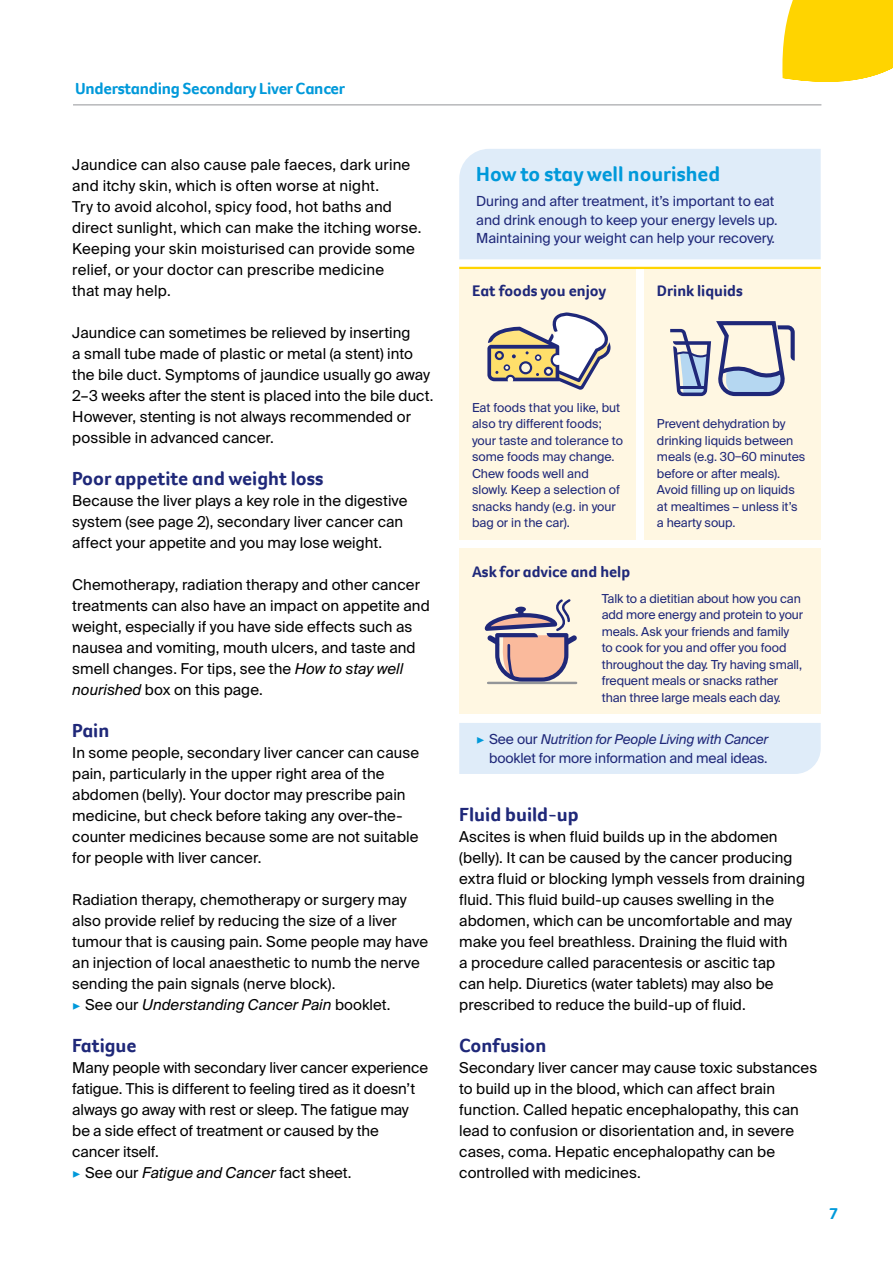
<style>
.page{position:relative;width:893px;height:1263px;background:#fff}
.page>*{position:absolute;margin:0;border:0;box-sizing:border-box;transform-origin:0 0}
.t1{font:700 21px "Foco CC";color:#0099da}
.t2{font:700 19.5px "Foco CC";color:#1f2879}
.t3{font:700 16.5px "Foco CC";letter-spacing:-.015em;color:#0099da}
.t4{font:700 16.5px "Foco";color:#0099da}
.t5{font:700 15.75px "Foco CC";color:#1f2879}
.t6{font:15px/21px "Suisse Intl";letter-spacing:.005em;color:#000}
.t7{font:13.8px/18.8px "Suisse Intl";color:#1f2879}
.t8{font:italic 13.5px "Suisse Intl";letter-spacing:-.01em;color:#1e2778}
.t9{font:12.3px/16.5px "Suisse Intl";letter-spacing:-.005em;color:#1f2879}
.s1{font-style:italic}
.s2{font-family:"Minion Pro";font-size:14.25px;color:#0099da}
.s3{font-family:"Foco CC";font-weight:700}
.s4{font-family:"Minion Pro";font-style:normal;font-size:14.25px;color:#0099da}
.s5{font-style:normal;font-size:13.8px;color:#1f2879}
</style>
<div class="page">
<svg style="left:782px;top:0;width:111px;height:82px"></svg>
<hr style="left:73px;top:104px;width:748px;height:1px;background:#939598">
<div style="left:459px;top:549px;width:362px;height:165px;background:#fff7e2"></div>
<svg style="left:484px;top:599px;width:93px;height:83px"></svg>
<div style="left:459px;top:149px;width:362px;height:110px;background:#dfecf9"></div>
<div style="left:459px;top:268px;width:177px;height:272px;background:#fff7e2"></div>
<div style="left:644px;top:268px;width:177px;height:272px;background:#fff7e2"></div>
<hr style="left:459px;top:267px;width:362px;height:2px;background:#ffd400">
<div style="left:459px;top:723px;width:362px;height:51px;background:#dfecf9"></div>
<hr style="left:488px;top:682px;width:88px;height:2px;background:#939598">
<svg style="left:487px;top:312px;width:124px;height:78px"></svg>
<svg style="left:670px;top:321px;width:125px;height:76px"></svg>
<p class="t3" style="left:75px;top:78px;width:271px">Understanding Secondary Liver Cancer</p>
<p class="t6" style="left:72px;top:154px;width:351px">Jaundice can also cause pale faeces, dark urine and itchy skin, which is often worse at night.<br>Try to avoid alcohol, spicy food, hot baths and direct sunlight, which can make the itching worse.<br>Keeping your skin moisturised can provide some relief, or your doctor can prescribe medicine<br>that may help.</p>
<p class="t6" style="left:72px;top:322px;width:363px">Jaundice can sometimes be relieved by inserting<br>a small tube made of plastic or metal (a stent) into the bile duct. Symptoms of jaundice usually go away 2–3 weeks after the stent is placed into the bile duct.<br>However, stenting is not always recommended or possible in advanced cancer.</p>
<h2 class="t2" style="left:72px;top:465px;width:253px">Poor appetite and weight loss</h2>
<p class="t6" style="left:72px;top:490px;width:337px">Because the liver plays a key role in the digestive system (see page 2), secondary liver cancer can affect your appetite and you may lose weight.</p>
<p class="t6" style="left:72px;top:574px;width:359px">Chemotherapy, radiation therapy and other cancer treatments can also have an impact on appetite and weight, especially if you have side effects such as nausea and vomiting, mouth ulcers, and taste and smell changes. For tips, see the <span class="s1">How to stay well nourished</span> box on this page.</p>
<h2 class="t2" style="left:72px;top:717px;width:39px">Pain</h2>
<p class="t6" style="left:72px;top:742px;width:348px">In some people, secondary liver cancer can cause pain, particularly in the upper right area of the abdomen (belly). Your doctor may prescribe pain medicine, but check before taking any over-the&shy;counter medicines because some are not suitable for people with liver cancer.</p>
<p class="t6" style="left:72px;top:889px;width:357px">Radiation therapy, chemotherapy or surgery may also provide relief by reducing the size of a liver tumour that is causing pain. Some people may have an injection of local anaesthetic to numb the nerve sending the pain signals (nerve block).<br><span class="s2">▶</span> See our <span class="s1">Understanding Cancer Pain</span> booklet.</p>
<h2 class="t2" style="left:72px;top:1032px;width:66px">Fatigue</h2>
<p class="t6" style="left:72px;top:1057px;width:357px">Many people with secondary liver cancer experience fatigue. This is different to feeling tired as it doesn’t always go away with rest or sleep. The fatigue may be a side effect of treatment or caused by the cancer itself.<br><span class="s2">▶</span> See our <span class="s1">Fatigue and Cancer</span> fact sheet.</p>
<h1 class="t1" style="left:476px;top:160px;width:245px">How to stay well nourished</h1>
<p class="t7" style="left:476px;top:192px;width:303px">During and after treatment, it’s important to eat and drink enough to keep your energy levels up.<br>Maintaining your weight can help your recovery.</p>
<p class="t5" style="left:472px;top:280px;width:136px">Eat foods you enjoy</p>
<p class="t5" style="left:657px;top:280px;width:87px">Drink liquids</p>
<p class="t9" style="left:472px;top:399px;width:153px">Eat foods that you like, but also try different foods; your taste and tolerance to some foods may change.<br>Chew foods well and slowly. Keep a selection of snacks handy (e.g. in your bag or in the car).</p>
<p class="t5" style="left:472px;top:561px;width:160px">Ask for advice and help</p>
<p class="t9" style="left:657px;top:416px;width:150px">Prevent dehydration by drinking liquids between meals (e.g. 30<span class="s3">–</span>60 minutes before or after meals).<br>Avoid filling up on liquids at mealtimes <span class="s3">–</span> unless it’s a hearty soup.</p>
<p class="t9" style="left:602px;top:590px;width:203px">Talk to a dietitian about how you can add more energy and protein to your meals. Ask your friends and family to cook for you and offer you food throughout the day. Try having small, frequent meals or snacks rather than three large meals each day.</p>
<p class="t8" style="left:476px;top:732px;width:294px"><span class="s4">▶</span> <span class="s5">See our</span> Nutrition for People Living with Cancer</p>
<p class="t7" style="left:489px;top:749px;width:280px">booklet for more information and meal ideas.</p>
<h2 class="t2" style="left:459px;top:801px;width:121px">Fluid build-up</h2>
<p class="t6" style="left:459px;top:826px;width:347px">Ascites is when fluid builds up in the abdomen (belly). It can be caused by the cancer producing extra fluid or blocking lymph vessels from draining fluid. This fluid build-up causes swelling in the abdomen, which can be uncomfortable and may make you feel breathless. Draining the fluid with<br>a procedure called paracentesis or ascitic tap<br>can help. Diuretics (water tablets) may also be prescribed to reduce the build-up of fluid.</p>
<h2 class="t2" style="left:459px;top:1032px;width:89px">Confusion</h2>
<p class="t6" style="left:459px;top:1057px;width:360px">Secondary liver cancer may cause toxic substances to build up in the blood, which can affect brain function. Called hepatic encephalopathy, this can lead to confusion or disorientation and, in severe cases, coma. Hepatic encephalopathy can be controlled with medicines.</p>
<p class="t4" style="left:829px;top:1204px;width:11px">7</p>
</div>
